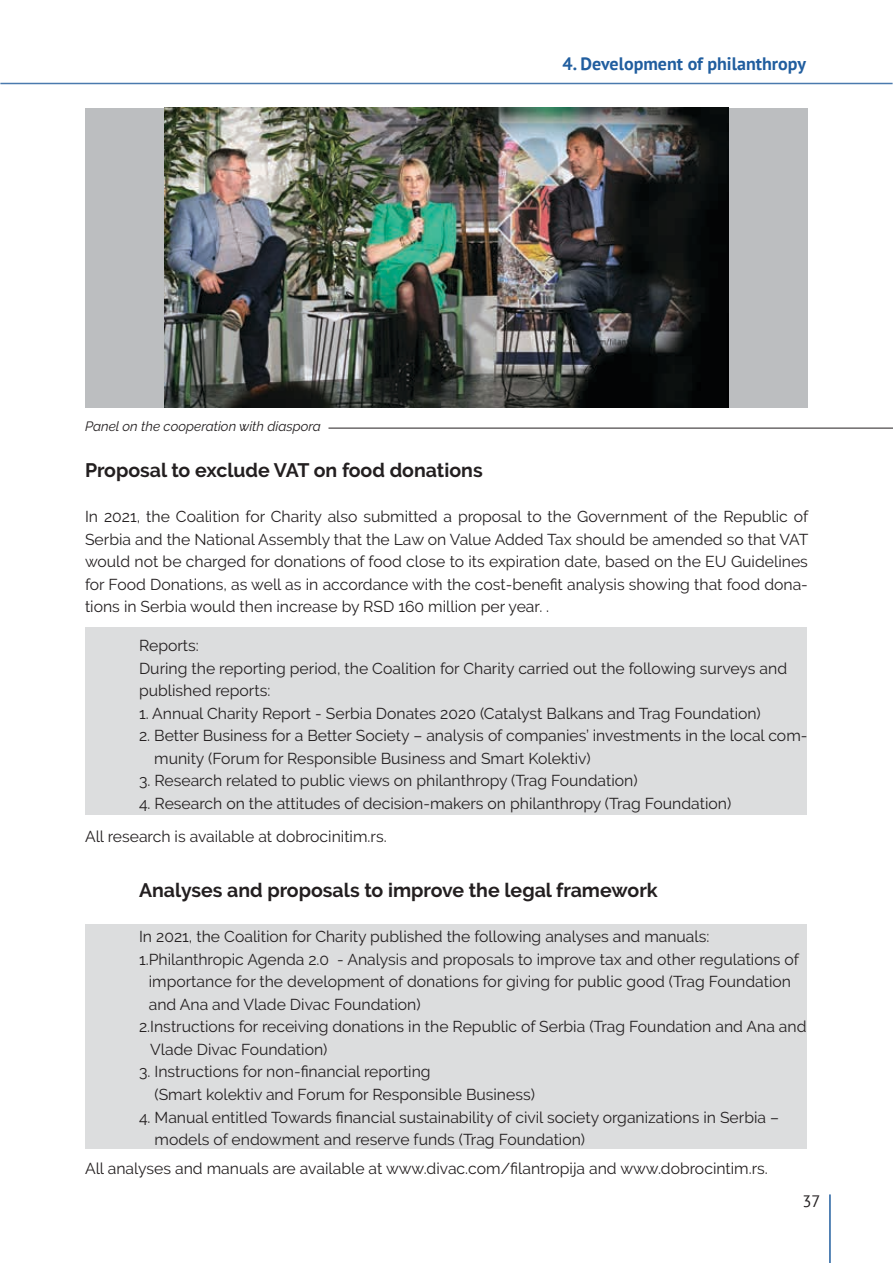
<style>
.page{position:relative;width:893px;height:1263px;background:#fff}
.page>*{position:absolute;margin:0;border:0;box-sizing:border-box;transform-origin:0 0}
.t1{font:700 19.5px "Raleway";color:#231f20}
.t2{font:700 18px "PT Sans";color:#215e9f}
.t3{font:16.5px "PT Sans";color:#231f20}
.t4{font:15.75px/22.5px "Raleway";color:#231f20}
.t5{font:italic 13.5px "Raleway";color:#231f20}
</style>
<div class="page">
<hr style="left:829px;top:1194px;width:2px;height:69px;background:#215e9f">
<hr style="left:0;top:83px;width:893px;height:1px;background:#4a7aae">
<div style="left:86px;top:924px;width:721px;height:224px;background:#dcddde"></div>
<div style="left:86px;top:627px;width:721px;height:188px;background:#dcddde"></div>
<div style="left:85px;top:108px;width:723px;height:299px;background:#bcbec0"></div>
<img style="left:165px;top:108px;width:563px;height:299px">
<hr style="left:328px;top:428px;width:565px;height:1px;background:#231f20">
<p class="t5" style="left:85px;top:419px;width:237px">Panel on the cooperation with diaspora</p>
<p class="t2" style="left:563px;top:52px;width:245px">4. Development of philanthropy</p>
<p class="t1" style="left:85px;top:459px;width:399px">Proposal to exclude VAT on food donations</p>
<p class="t4" style="left:85px;top:505px;width:725px;text-align:justify">In 2021, the Coalition for Charity also submitted a proposal to the Government of the Republic of Serbia and the National Assembly that the Law on Value Added Tax should be amended so that VAT would not be charged for donations of food close to its expiration date, based on the EU Guidelines for Food Donations, as well as in accordance with the cost-benefit analysis showing that food dona&shy;tions in Serbia would then increase by RSD 160 million per year. .</p>
<p class="t4" style="left:139px;top:635px;width:650px">Reports:<br>During the reporting period, the Coalition for Charity carried out the following surveys and published reports:</p>
<p class="t4" style="left:139px;top:702px;width:623px">1. Annual Charity Report - Serbia Donates 2020 (Catalyst Balkans and Trag Foundation)</p>
<p class="t4" style="left:154px;top:725px;width:655px;text-indent:-15px">2. Better Business for a Better Society – analysis of companies’ investments in the local com&shy;munity (Forum for Responsible Business and Smart Kolektiv)</p>
<p class="t4" style="left:139px;top:770px;width:500px">3. Research related to public views on philanthropy (Trag Foundation)</p>
<p class="t4" style="left:85px;top:787px;width:648px;line-height:33px;text-indent:54px">4. Research on the attitudes of decision-makers on philanthropy (Trag Foundation)<br>All research is available at dobrocinitim.rs.</p>
<p class="t1" style="left:139px;top:879px;width:520px">Analyses and proposals to improve the legal framework</p>
<p class="t4" style="left:139px;top:925px;width:572px">In 2021, the Coalition for Charity published the following analyses and manuals:</p>
<p class="t4" style="left:139px;top:948px;width:661px">1.Philanthropic Agenda 2.0 - Analysis and proposals to improve tax and other regulations of</p>
<p class="t4" style="left:149px;top:970px;width:644px">importance for the development of donations for giving for public good (Trag Foundation</p>
<p class="t4" style="left:149px;top:993px;width:273px">and Ana and Vlade Divac Foundation)</p>
<p class="t4" style="left:139px;top:1016px;width:669px">2.Instructions for receiving donations in the Republic of Serbia (Trag Foundation and Ana and</p>
<p class="t4" style="left:150px;top:1038px;width:179px">Vlade Divac Foundation)</p>
<p class="t4" style="left:154px;top:1061px;width:382px;text-indent:-15px">3. Instructions for non-financial reporting<br>(Smart kolektiv and Forum for Responsible Business)</p>
<p class="t4" style="left:155px;top:1106px;width:626px;text-indent:-16px">4. Manual entitled Towards financial sustainability of civil society organizations in Serbia – models of endowment and reserve funds (Trag Foundation)</p>
<p class="t4" style="left:85px;top:1157px;width:684px">All analyses and manuals are available at www.divac.com/filantropija and www.dobrocintim.rs.</p>
<p class="t3" style="left:803px;top:1190px;width:19px">37</p>
</div>
